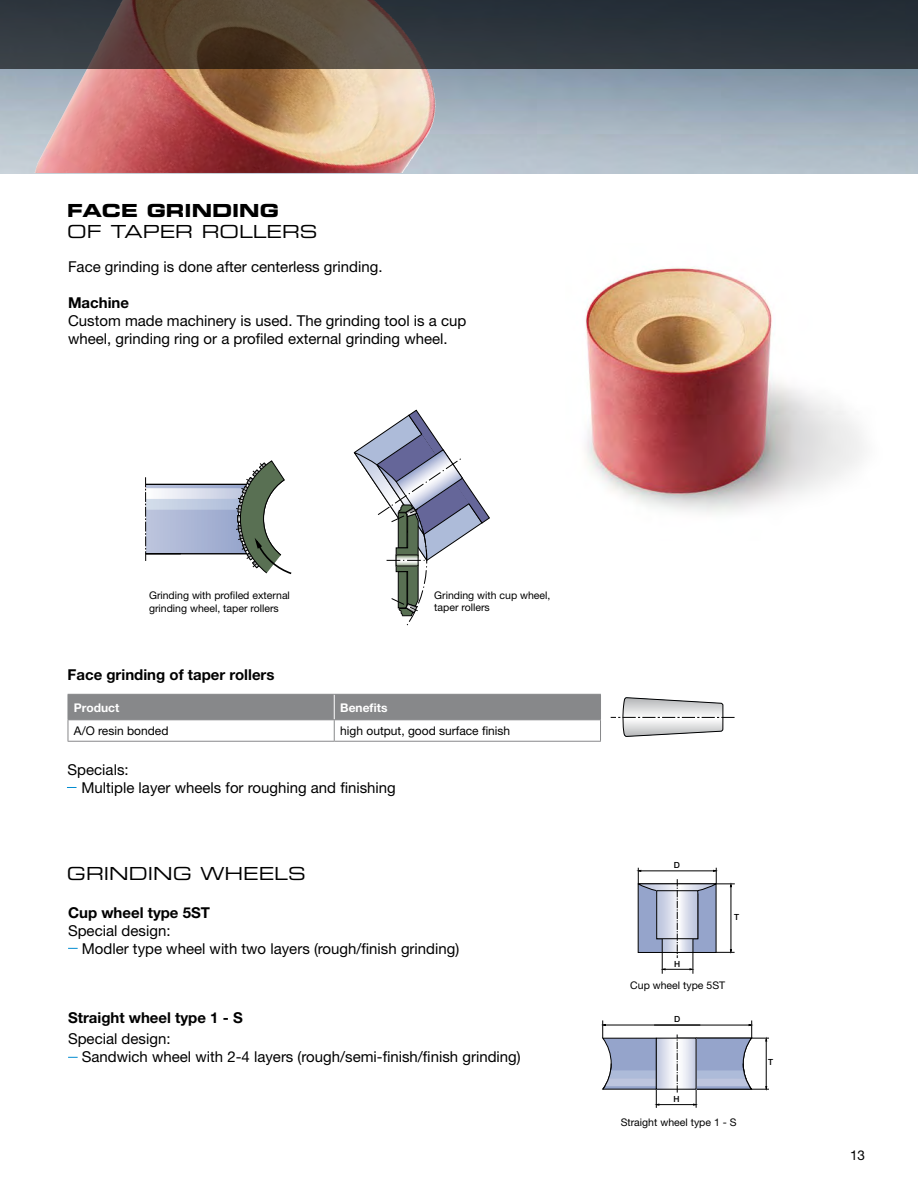
<style>
.page{position:relative;width:918px;height:1188px;background:#fff}
.page>*{position:absolute;margin:0;border:0;box-sizing:border-box;transform-origin:0 0}
.t1{font:18px "Eurostile Extended Two";color:#000}
.t2{font:18px "Eurostile Bold Extended Two";color:#000}
.t3{font:15px/18px "Helvetica Neue";color:#000}
.t4{font:700 15px "Helvetica Neue";color:#000}
.t5{font:13.5px "Helvetica Neue";color:#000}
.t6{font:12px "Helvetica Neue";color:#000}
.t7{font:700 12px "Helvetica Neue";color:#fff}
.t8{font:10.5px/12.6px "Helvetica Neue";color:#000}
.t9{font:500 8.4px "Helvetica Neue";color:#000}
</style>
<div class="page">
<img style="left:0;top:68px;width:918px;height:105px">
<svg style="left:145px;top:461px;width:146px;height:113px"></svg>
<img style="left:34px;top:68px;width:402px;height:105px">
<svg style="left:0;top:0;width:918px;height:68px;background:#39393a"></svg>
<img style="left:585px;top:267px;width:279px;height:246px">
<hr style="left:68px;top:741px;width:266px;height:1px;background:#87888a">
<svg style="left:68px;top:694px;width:533px;height:47px"></svg>
<hr style="left:334px;top:719px;width:267px;height:1px;background:#87888a">
<hr style="left:334px;top:741px;width:267px;height:1px;background:#87888a">
<svg style="left:611px;top:697px;width:124px;height:40px"></svg>
<svg style="left:353px;top:410px;width:137px;height:216px"></svg>
<svg style="left:636px;top:868px;width:99px;height:106px"></svg>
<svg style="left:602px;top:1020px;width:167px;height:88px"></svg>
<p class="t2" style="left:67px;top:198px;width:97px">FACEGRINDING</p>
<p class="t1" style="left:67px;top:220px;width:75px">OF TAPER</p>
<p class="t1" style="left:202px;top:220px;width:117px">ROLLERS</p>
<p class="t3" style="left:68px;top:257px;width:316px">Face grinding is done after centerless grinding.</p>
<p class="t4" style="left:68px;top:293px;width:63px">Machine</p>
<p class="t3" style="left:68px;top:311px;width:400px">Custom made machinery is used. The grinding tool is a cup wheel, grinding ring or a profiled external grinding wheel.</p>
<p class="t8" style="left:149px;top:589px;width:142px">Grinding with profiled external grinding wheel, taper rollers</p>
<p class="t8" style="left:434px;top:588px;width:118px">Grinding with cup wheel, taper rollers</p>
<p class="t4" style="left:68px;top:666px;width:208px">Face grinding of taper rollers</p>
<p class="t7" style="left:74px;top:700px;width:47px">Product</p>
<p class="t7" style="left:340px;top:700px;width:49px">Benefits</p>
<p class="t6" style="left:74px;top:724px;width:96px">A/O resin bonded</p>
<p class="t6" style="left:340px;top:724px;width:172px">high output, good surface finish</p>
<p class="t3" style="left:81px;top:760px;width:316px;text-indent:-14px">Specials:<br>Multiple layer wheels for roughing and finishing</p>
<p class="t1" style="left:67px;top:861px;width:240px">GRINDING WHEELS</p>
<p class="t4" style="left:68px;top:903px;width:143px">Cup wheel type 5ST</p>
<p class="t3" style="left:82px;top:921px;width:379px;text-indent:-14px">Special design:<br>Modler type wheel with two layers (rough/finish grinding)</p>
<p class="t4" style="left:68px;top:1008px;width:176px">Straight wheel type 1 - S</p>
<p class="t3" style="left:82px;top:1029px;width:440px;text-indent:-14px">Special design:<br>Sandwich wheel with 2-4 layers (rough/semi-finish/finish grinding)</p>
<p class="t9" style="left:674px;top:860px;width:8px">D</p>
<p class="t9" style="left:734px;top:912px;width:7px">T</p>
<p class="t9" style="left:674px;top:959px;width:8px">H</p>
<p class="t8" style="left:630px;top:979px;width:96px">Cup wheel type 5ST</p>
<p class="t9" style="left:674px;top:1014px;width:8px">D</p>
<p class="t9" style="left:674px;top:1094px;width:8px">H</p>
<p class="t8" style="left:621px;top:1116px;width:117px">Straight wheel type 1 - S</p>
<p class="t5" style="left:850px;top:1147px;width:17px">13</p>
</div>
